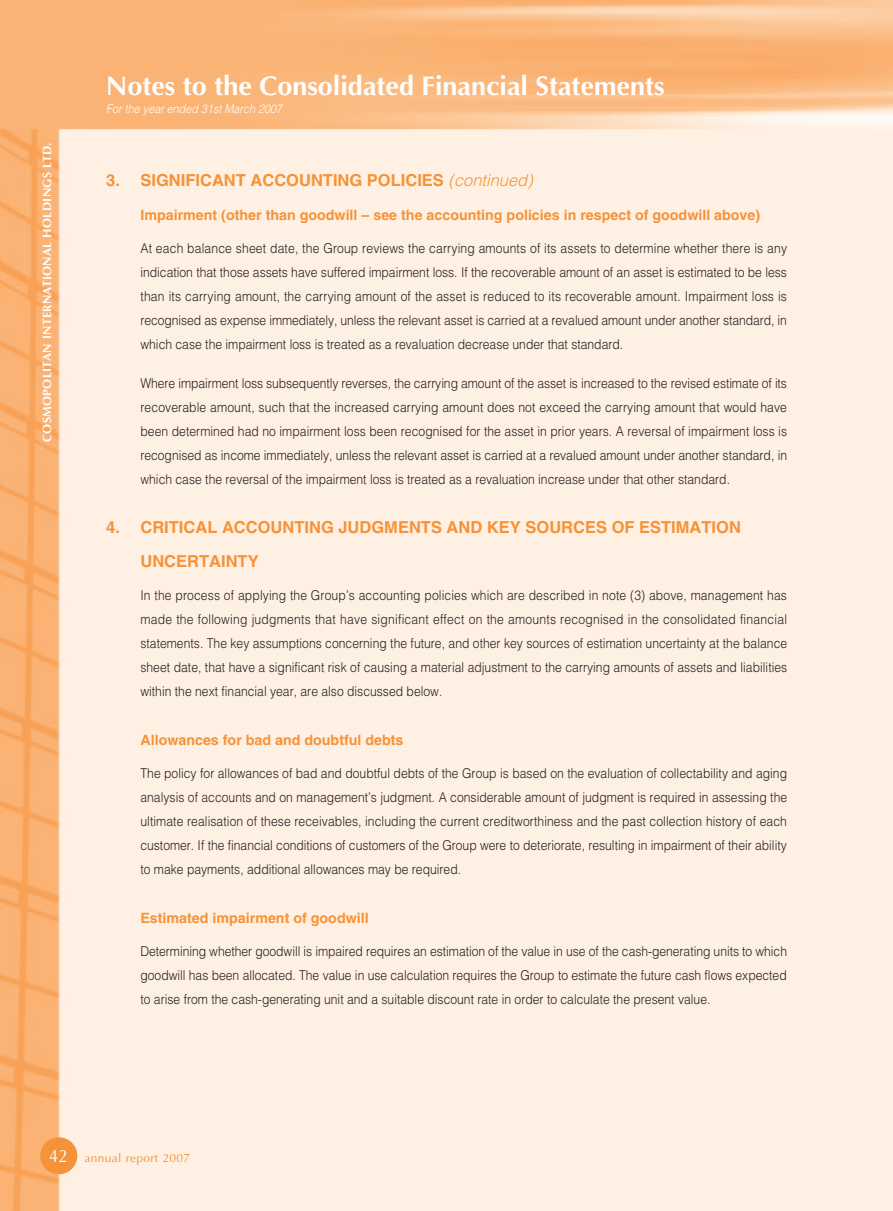
<style>
.page{position:relative;width:893px;height:1211px;background:#fff}
.page>*{position:absolute;margin:0;border:0;box-sizing:border-box;transform-origin:0 0}
.t1{font:700 27px "Optima";color:#fff}
.t2{font:700 16.5px/33.9px "Helvetica";color:#f69238}
.t3{font:700 14.25px "Helvetica";color:#f69238}
.t4{font:300 13.5px/24px "Helvetica";color:#231f20;text-align:justify;scale:.9 1}
.t5{font:700 12px "Optima";letter-spacing:.03em;color:#fff}
.t6{font:italic 300 12px "Helvetica";color:#fff;scale:.9 1}
.t7{font:12px "Optima";letter-spacing:.03em;color:#f69238}
.s1{font-weight:300;font-style:italic}
.s2{font-size:18px;color:#fff}
</style>
<div class="page">
<img style="left:0;top:0;width:892px;height:1210px">
<svg style="left:40px;top:1137px;width:37px;height:37px"></svg>
<p class="t5" style="left:42px;top:442px;width:301px;rotate:-90deg">COSMOPOLITAN INTERNATIONAL HOLDINGS LTD.</p>
<p class="t1" style="left:106px;top:74px;width:560px">Notes to the Consolidated Financial Statements</p>
<p class="t6" style="left:106px;top:104px;width:199px">For the year ended 31st March 2007</p>
<p class="t2" style="left:106px;top:165px;width:431px">3. SIGNIFICANT ACCOUNTING POLICIES <span class="s1">(continued)</span></p>
<p class="t3" style="left:140px;top:210px;width:621px">Impairment (other than goodwill – see the accounting policies in respect of goodwill above)</p>
<p class="t4" style="left:140px;top:237px;width:720px">At each balance sheet date, the Group reviews the carrying amounts of its assets to determine whether there is any indication that those assets have suffered impairment loss. If the recoverable amount of an asset is estimated to be less than its carrying amount, the carrying amount of the asset is reduced to its recoverable amount. Impairment loss is recognised as expense immediately, unless the relevant asset is carried at a revalued amount under another standard, in which case the impairment loss is treated as a revaluation decrease under that standard.</p>
<p class="t4" style="left:140px;top:372px;width:720px">Where impairment loss subsequently reverses, the carrying amount of the asset is increased to the revised estimate of its recoverable amount, such that the increased carrying amount does not exceed the carrying amount that would have been determined had no impairment loss been recognised for the asset in prior years. A reversal of impairment loss is recognised as income immediately, unless the relevant asset is carried at a revalued amount under another standard, in which case the reversal of the impairment loss is treated as a revaluation increase under that other standard.</p>
<p class="t2" style="left:140px;top:512px;width:602px;text-indent:-34px">4. CRITICAL ACCOUNTING JUDGMENTS AND KEY SOURCES OF ESTIMATION<br>UNCERTAINTY</p>
<p class="t4" style="left:140px;top:584px;width:720px">In the process of applying the Group’s accounting policies which are described in note (3) above, management has made the following judgments that have significant effect on the amounts recognised in the consolidated financial statements. The key assumptions concerning the future, and other key sources of estimation uncertainty at the balance sheet date, that have a significant risk of causing a material adjustment to the carrying amounts of assets and liabilities within the next financial year, are also discussed below.</p>
<p class="t3" style="left:140px;top:735px;width:264px">Allowances for bad and doubtful debts</p>
<p class="t4" style="left:140px;top:762px;width:720px">The policy for allowances of bad and doubtful debts of the Group is based on the evaluation of collectability and aging analysis of accounts and on management’s judgment. A considerable amount of judgment is required in assessing the ultimate realisation of these receivables, including the current creditworthiness and the past collection history of each customer. If the financial conditions of customers of the Group were to deteriorate, resulting in impairment of their ability to make payments, additional allowances may be required.</p>
<p class="t3" style="left:140px;top:913px;width:230px">Estimated impairment of goodwill</p>
<p class="t4" style="left:140px;top:940px;width:720px">Determining whether goodwill is impaired requires an estimation of the value in use of the cash-generating units to which goodwill has been allocated. The value in use calculation requires the Group to estimate the future cash flows expected to arise from the cash-generating unit and a suitable discount rate in order to calculate the present value.</p>
<p class="t7" style="left:49px;top:1153px;width:142px"><span class="s2">42</span> annual report 2007</p>
</div>
